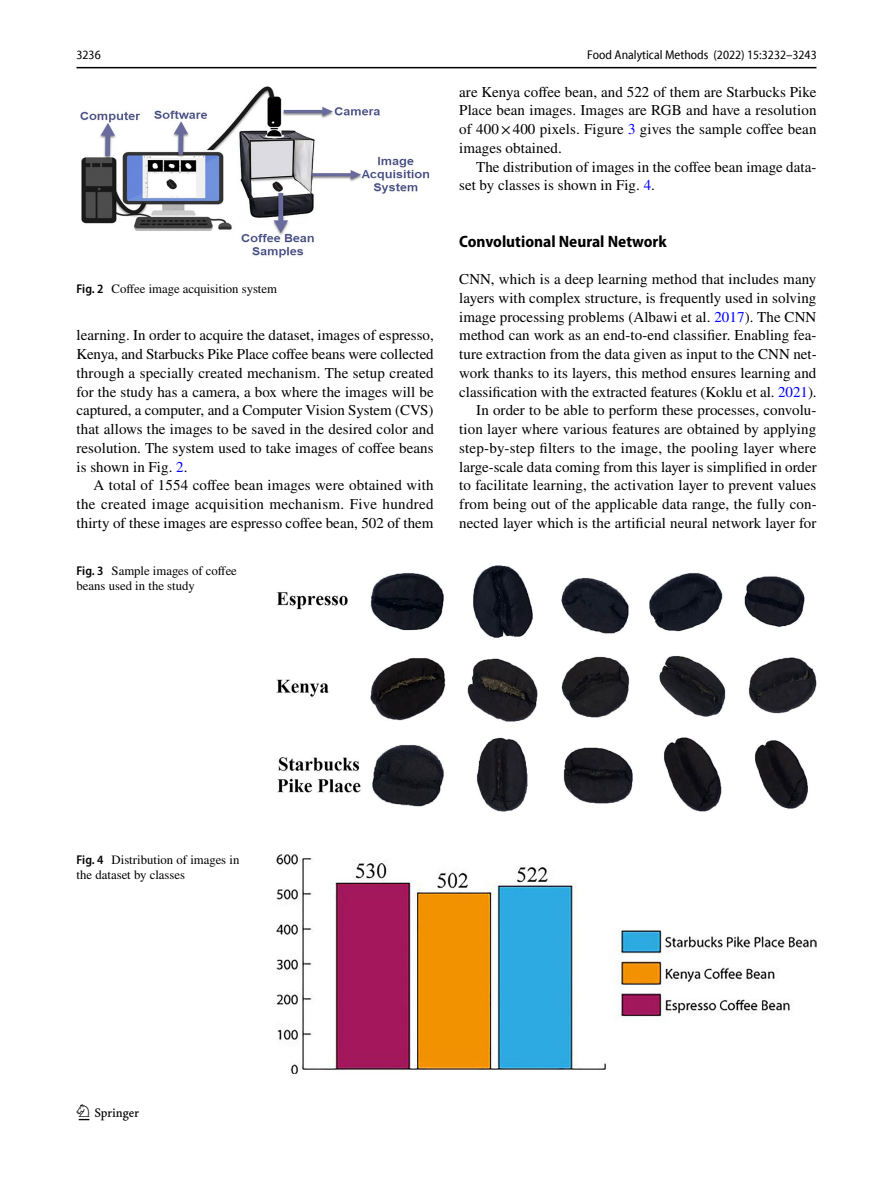
<style>
.page{position:relative;width:893px;height:1187px;background:#fff}
.page>*{position:absolute;margin:0;border:0;box-sizing:border-box;transform-origin:0 0}
.t1{font:22.5px "Springnew Regular 2";color:#000}
.t2{font:700 semi-condensed 16.5px "Myriad Pro";color:#000}
.t3{font:15px/18.8px "STIX";letter-spacing:.005em;color:#000;text-align:justify}
.t4{font:12.75px/15px "STIX";color:#000}
.t5{font:semi-condensed 12.75px "Myriad Pro Unic";color:#000}
.s1{font-family:"Myriad Pro";font-weight:600;font-stretch:semi-condensed}
.s2{color:#00f}
</style>
<div class="page">
<hr style="left:77px;top:67px;width:739px;height:1px;background:#000">
<img style="left:81px;top:87px;width:348px;height:170px">
<img style="left:276px;top:565px;width:540px;height:246px">
<img style="left:276px;top:854px;width:540px;height:219px">
<p class="t5" style="left:76px;top:50px;width:26px">3236</p>
<p class="t5" style="left:587px;top:50px;width:231px">Food Analytical Methods (2022) 15:3232–3243</p>
<p class="t4" style="left:77px;top:281px;width:202px"><span class="s1">Fig. 2</span> Coffee image acquisition system</p>
<p class="t3" style="left:77px;top:327px;width:359px">learning. In order to acquire the dataset, images of espresso, Kenya, and Starbucks Pike Place coffee beans were collected through a specially created mechanism. The setup created for the study has a camera, a box where the images will be captured, a computer, and a Computer Vision System (CVS) that allows the images to be saved in the desired color and resolution. The system used to take images of coffee beans is shown in Fig. <span class="s2">2</span>.</p>
<p class="t3" style="left:77px;top:477px;width:359px;text-indent:17px">A total of 1554 coffee bean images were obtained with the created image acquisition mechanism. Five hundred thirty of these images are espresso coffee bean, 502 of them</p>
<p class="t4" style="left:77px;top:563px;width:162px"><span class="s1">Fig. 3</span> Sample images of coffee beans used in the study</p>
<p class="t3" style="left:459px;top:83px;width:359px">are Kenya coffee bean, and 522 of them are Starbucks Pike Place bean images. Images are RGB and have a resolution of 400×400 pixels. Figure <span class="s2">3</span> gives the sample coffee bean images obtained.</p>
<p class="t3" style="left:459px;top:158px;width:359px;text-indent:17px">The distribution of images in the coffee bean image data&shy;set by classes is shown in Fig. <span class="s2">4</span>.</p>
<p class="t2" style="left:459px;top:232px;width:209px">Convolutional Neural Network</p>
<p class="t3" style="left:459px;top:271px;width:359px;text-align:right">CNN, which is a deep learning method that includes many layers with complex structure, is frequently used in solving image processing problems (Albawi et al. <span class="s2">2017</span>). The CNN method can work as an end-to-end classifier. Enabling fea&shy;ture extraction from the data given as input to the CNN net&shy;work thanks to its layers, this method ensures learning and classification with the extracted features (Koklu et al. <span class="s2">2021</span>).<br>In order to be able to perform these processes, convolu&shy;tion layer where various features are obtained by applying step-by-step filters to the image, the pooling layer where large-scale data coming from this layer is simplified in order to facilitate learning, the activation layer to prevent values from being out of the applicable data range, the fully con&shy;nected layer which is the artificial neural network layer for</p>
<p class="t4" style="left:77px;top:853px;width:164px"><span class="s1">Fig. 4</span> Distribution of images in the dataset by classes</p>
<h1 class="t1" style="left:79px;top:1104px;width:62px">1 3</h1>
</div>
